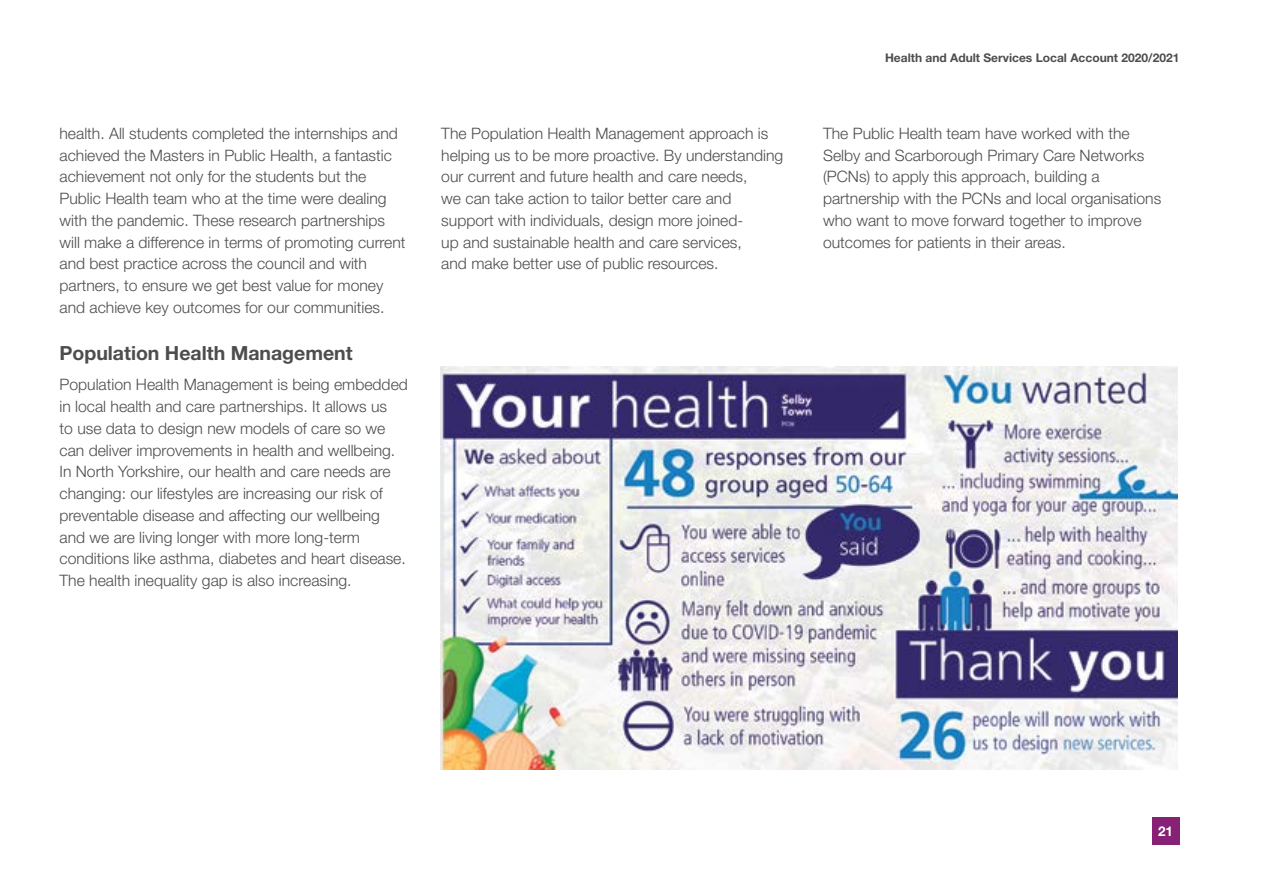
<style>
.page{position:relative;width:1263px;height:893px;background:#fff}
.page>*{position:absolute;margin:0;border:0;box-sizing:border-box;transform-origin:0 0}
.head_3{font:700 19.5px "Helvetica Neue LT Std";color:#4d4d4f}
.Body{font:300 15.75px/21.8px "Helvetica Neue LT Std";color:#4d4d4f}
.t1{font:700 13.5px "Helvetica Neue LT Std";color:#fff}
.t2{font:700 12px "Helvetica Neue LT Std";color:#4d4d4f}
</style>
<div class="page">
<img style="left:441px;top:367px;width:737px;height:403px">
<div style="left:1152px;top:817px;width:27px;height:28px;background:#872175"></div>
<p class="Body" style="left:60px;top:122px;width:348px">health. All students completed the internships and achieved the Masters in Public Health, a fantastic achievement not only for the students but the Public Health team who at the time were dealing with the pandemic. These research partnerships will make a difference in terms of promoting current and best practice across the council and with partners, to ensure we get best value for money and achieve key outcomes for our communities.</p>
<h3 class="head_3" style="left:60px;top:341px;width:295px">Population Health Management</h3>
<p class="Body" style="left:60px;top:374px;width:350px">Population Health Management is being embedded in local health and care partnerships. It allows us<br>to use data to design new models of care so we can deliver improvements in health and wellbeing.<br>In North Yorkshire, our health and care needs are changing: our lifestyles are increasing our risk of preventable disease and affecting our wellbeing and we are living longer with more long-term conditions like asthma, diabetes and heart disease.<br>The health inequality gap is also increasing.</p>
<p class="t2" style="left:885px;top:50px;width:296px">Health and Adult Services Local Account 2020/2021</p>
<p class="Body" style="left:441px;top:122px;width:343px">The Population Health Management approach is helping us to be more proactive. By understanding our current and future health and care needs,<br>we can take action to tailor better care and support with individuals, design more joined-<br>up and sustainable health and care services,<br>and make better use of public resources.</p>
<p class="Body" style="left:823px;top:122px;width:340px">The Public Health team have worked with the Selby and Scarborough Primary Care Networks (PCNs) to apply this approach, building a partnership with the PCNs and local organisations who want to move forward together to improve outcomes for patients in their areas.</p>
<p class="t1" style="left:1158px;top:822px;width:17px">21</p>
</div>
